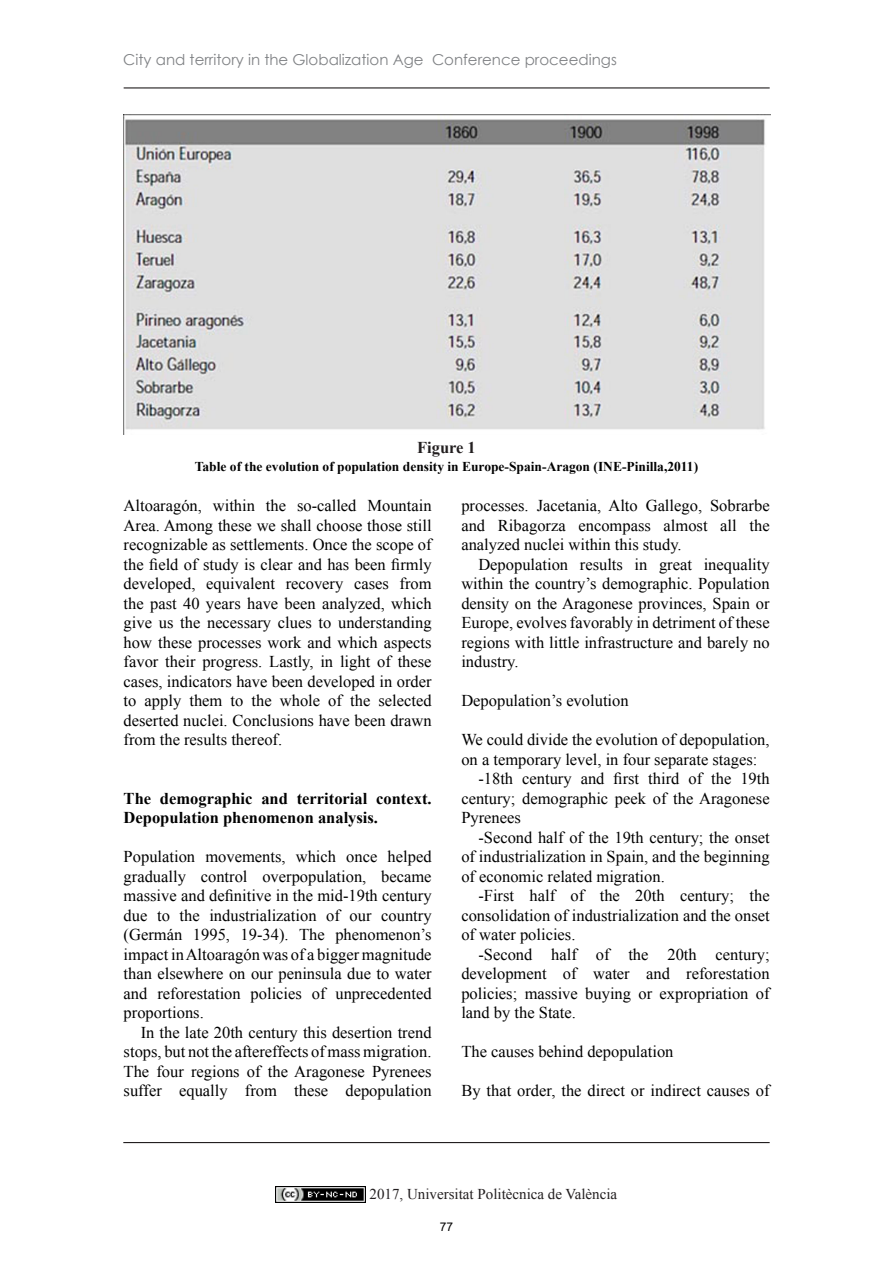
<style>
.page{position:relative;width:893px;height:1263px;background:#fff}
.page>*{position:absolute;margin:0;border:0;box-sizing:border-box;transform-origin:0 0}
.t1{font:16.5px/19.5px "Times New Roman";color:#000;text-align:justify}
.t2{font:700 16.5px/19.5px "Times New Roman";color:#000}
.t3{font:700 16.5px "Times New Roman";color:#231f20}
.t4{font:15px "Century Gothic";color:#808285}
.t5{font:15px "Times New Roman";color:#231f20}
.t6{font:700 13.5px "Times New Roman";color:#000}
.t7{font:12px "Arial";color:#000}
</style>
<div class="page">
<hr style="left:124px;top:87px;width:646px;height:1px;background:#231f20">
<hr style="left:123px;top:1142px;width:647px;height:1px;background:#231f20">
<img style="left:276px;top:1186px;width:90px;height:17px">
<img style="left:124px;top:115px;width:646px;height:319px">
<p class="t4" style="left:123px;top:49px;width:495px">City and territory in the Globalization Age Conference proceedings</p>
<p class="t3" style="left:417px;top:436px;width:60px">Figure 1</p>
<p class="t6" style="left:195px;top:457px;width:505px">Table of the evolution of population density in Europe-Spain-Aragon (INE-Pinilla,2011)</p>
<p class="t1" style="left:124px;top:496px;width:309px">Altoaragón, within the so-called Mountain Area. Among these we shall choose those still recognizable as settlements. Once the scope of the field of study is clear and has been firmly developed, equivalent recovery cases from the past 40 years have been analyzed, which give us the necessary clues to understanding how these processes work and which aspects favor their progress. Lastly, in light of these cases, indicators have been developed in order to apply them to the whole of the selected deserted nuclei. Conclusions have been drawn from the results thereof.</p>
<p class="t2" style="left:124px;top:788px;width:309px">The demographic and territorial context.<br>Depopulation phenomenon analysis.</p>
<p class="t1" style="left:124px;top:847px;width:309px">Population movements, which once helped gradually control overpopulation, became massive and definitive in the mid-19th century due to the industrialization of our country (Germán 1995, 19-34). The phenomenon’s impact in Altoaragón was of a bigger magnitude than elsewhere on our peninsula due to water and reforestation policies of unprecedented proportions.</p>
<p class="t1" style="left:124px;top:1022px;width:309px;text-indent:17px">In the late 20th century this desertion trend stops, but not the aftereffects of mass migration.<br>The four regions of the Aragonese Pyrenees suffer equally from these depopulation</p>
<p class="t1" style="left:461px;top:496px;width:310px">processes. Jacetania, Alto Gallego, Sobrarbe and Ribagorza encompass almost all the analyzed nuclei within this study.</p>
<p class="t1" style="left:461px;top:554px;width:310px;text-indent:17px">Depopulation results in great inequality within the country’s demographic. Population density on the Aragonese provinces, Spain or Europe, evolves favorably in detriment of these regions with little infrastructure and barely no industry.</p>
<p class="t1" style="left:461px;top:691px;width:169px">Depopulation’s evolution</p>
<p class="t1" style="left:461px;top:730px;width:310px">We could divide the evolution of depopulation,</p>
<p class="t1" style="left:461px;top:749px;width:298px">on a temporary level, in four separate stages:</p>
<p class="t1" style="left:478px;top:769px;width:293px">-18th century and first third of the 19th</p>
<p class="t1" style="left:461px;top:788px;width:310px">century; demographic peek of the Aragonese</p>
<p class="t1" style="left:461px;top:808px;width:61px">Pyrenees</p>
<p class="t1" style="left:478px;top:827px;width:293px">-Second half of the 19th century; the onset</p>
<p class="t1" style="left:461px;top:847px;width:310px">of industrialization in Spain, and the beginning</p>
<p class="t1" style="left:461px;top:866px;width:205px">of economic related migration.</p>
<p class="t1" style="left:478px;top:886px;width:293px">-First half of the 20th century; the</p>
<p class="t1" style="left:461px;top:905px;width:310px">consolidation of industrialization and the onset</p>
<p class="t1" style="left:461px;top:925px;width:116px">of water policies.</p>
<p class="t1" style="left:478px;top:944px;width:293px">-Second half of the 20th century;</p>
<p class="t1" style="left:461px;top:964px;width:310px">development of water and reforestation</p>
<p class="t1" style="left:461px;top:983px;width:310px">policies; massive buying or expropriation of</p>
<p class="t1" style="left:461px;top:1003px;width:116px">land by the State.</p>
<p class="t1" style="left:461px;top:1042px;width:214px">The causes behind depopulation</p>
<p class="t1" style="left:461px;top:1081px;width:310px">By that order, the direct or indirect causes of</p>
<p class="t5" style="left:370px;top:1184px;width:249px">2017, Universitat Politècnica de València</p>
<p class="t7" style="left:440px;top:1219px;width:15px">77</p>
</div>
